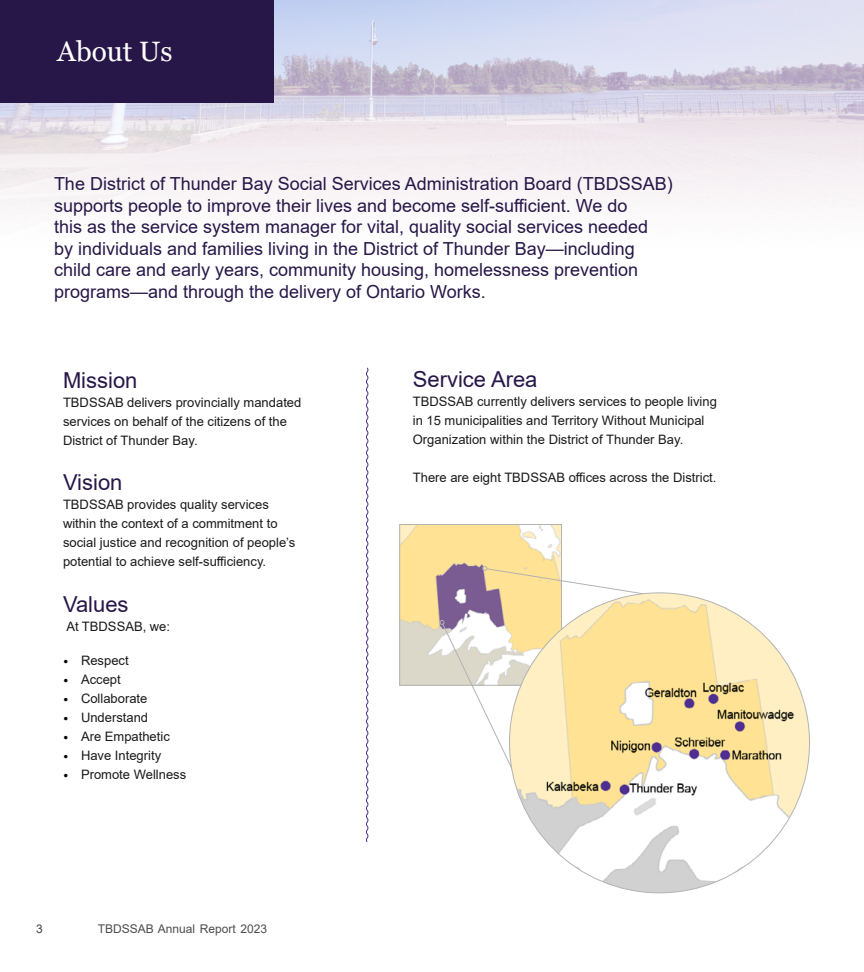
<style>
.page{position:relative;width:864px;height:972px;background:#fff}
.page>*{position:absolute;margin:0;border:0;box-sizing:border-box;transform-origin:0 0}
.Section_Header{font:28px "Georgia";color:#fff}
.t1{font:22px "Arial";color:#271748}
.Intro_Text{font:18px/21.6px "Arial";color:#271748}
.t2{font:13px/19px "Arial";color:#1a1a1a}
.t3{font:12px "Arial";color:#4d4d4d}
.t4{font:12px "Arial";color:#404040}
.s1{font-family:"Calibri";font-size:11px;color:#000}
</style>
<div class="page">
<svg style="left:0;top:0;width:864px;height:208px"></svg>
<div style="left:0;top:0;width:274px;height:103px;background:#271748"></div>
<svg style="left:366px;top:367px;width:3px;height:476px"></svg>
<img style="left:401px;top:526px;width:159px;height:158px">
<div style="left:399px;top:524px;width:163px;height:162px;border:1px solid #b3b3b3"></div>
<svg style="left:482px;top:566px;width:226px;height:39px"></svg>
<svg style="left:439px;top:620px;width:101px;height:206px"></svg>
<img style="left:510px;top:593px;width:300px;height:300px;border-radius:150px">
<p class="Section_Header" style="left:57px;top:34px;width:117px">About Us</p>
<p class="Intro_Text" style="left:54px;top:173px;width:620px">The District of Thunder Bay Social Services Administration Board (TBDSSAB) supports people to improve their lives and become self-sufficient. We do<br>this as the service system manager for vital, quality social services needed<br>by individuals and families living in the District of Thunder Bay—including child care and early years, community housing, homelessness prevention programs—and through the delivery of Ontario Works.</p>
<h2 class="t1" style="left:63px;top:365px;width:76px">Mission</h2>
<p class="t2" style="left:63px;top:393px;width:240px">TBDSSAB delivers provincially mandated services on behalf of the citizens of the<br>District of Thunder Bay.</p>
<h2 class="t1" style="left:63px;top:467px;width:61px">Vision</h2>
<p class="t2" style="left:63px;top:495px;width:234px">TBDSSAB provides quality services within the context of a commitment to social justice and recognition of people’s potential to achieve self-sufficiency.</p>
<h2 class="t1" style="left:63px;top:589px;width:67px">Values</h2>
<p class="t2" style="left:66px;top:617px;width:105px">At TBDSSAB, we:</p>
<p class="t2" style="left:63px;top:651px;width:67px"><span class="s1">•</span> Respect</p>
<p class="t2" style="left:63px;top:670px;width:59px"><span class="s1">•</span> Accept</p>
<p class="t2" style="left:63px;top:689px;width:86px"><span class="s1">•</span> Collaborate</p>
<p class="t2" style="left:63px;top:708px;width:87px"><span class="s1">•</span> Understand</p>
<p class="t2" style="left:63px;top:727px;width:108px"><span class="s1">•</span> Are Empathetic</p>
<p class="t2" style="left:63px;top:746px;width:100px"><span class="s1">•</span> Have Integrity</p>
<p class="t2" style="left:63px;top:765px;width:125px"><span class="s1">•</span> Promote Wellness</p>
<p class="t4" style="left:36px;top:920px;width:8px">3</p>
<p class="t3" style="left:98px;top:920px;width:171px">TBDSSAB Annual Report 2023</p>
<h2 class="t1" style="left:413px;top:364px;width:126px">Service Area</h2>
<p class="t2" style="left:413px;top:392px;width:306px">TBDSSAB currently delivers services to people living in 15 municipalities and Territory Without Municipal<br>Organization within the District of Thunder Bay.</p>
<p class="t2" style="left:413px;top:468px;width:305px">There are eight TBDSSAB offices across the District.</p>
</div>
